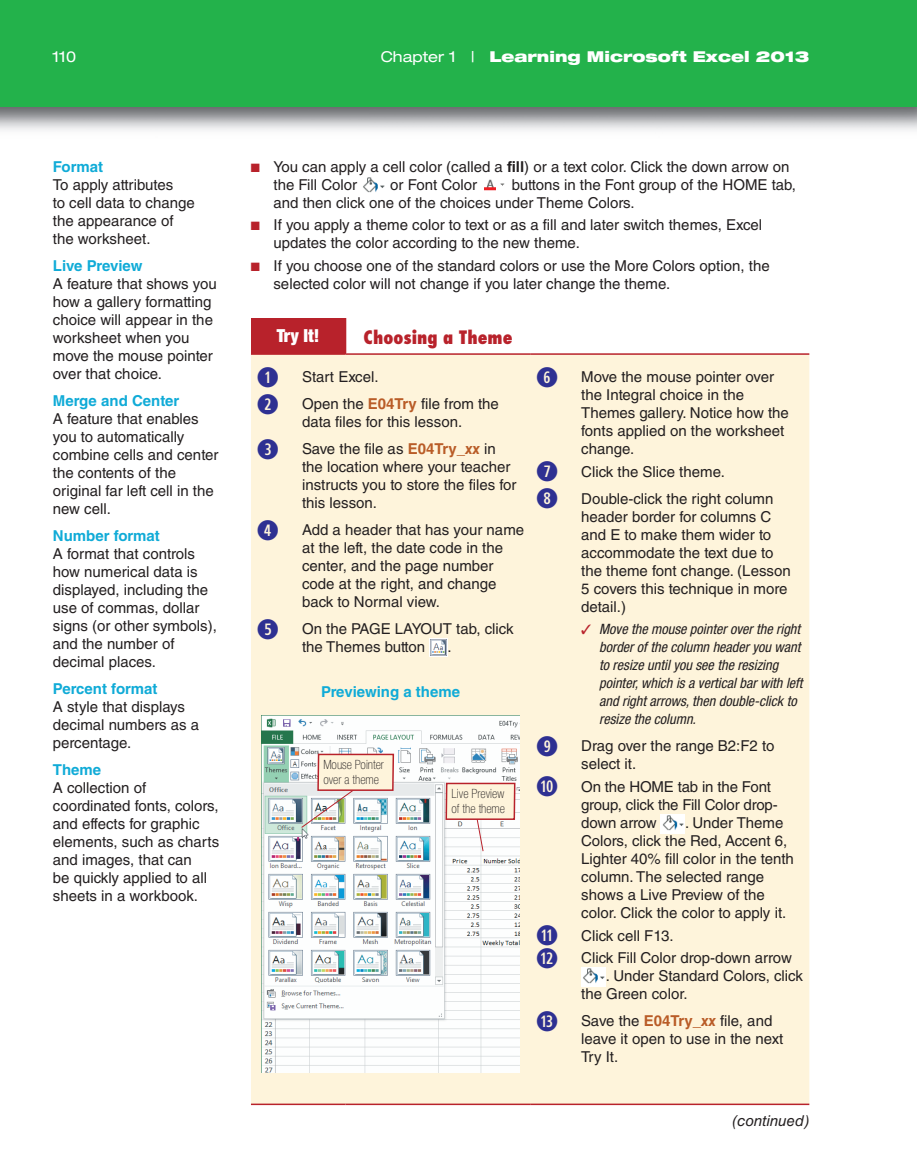
<style>
.page{position:relative;width:917px;height:1174px;background:#fff}
.page>*{position:absolute;margin:0;border:0;box-sizing:border-box;transform-origin:0 0}
.t1{font:700 27px "Combi Numerals";color:#2e3092}
.t2{font:800 condensed 18px "Futura Std";color:#b8222b}
.t3{font:900 condensed 18px "Helvetica Neue LT Std";color:#fff}
.t4{font:15px/18px "Helvetica LT Std";color:#231f20}
.t5{font:700 15px "Helvetica LT Std";color:#10abd7}
.t6{font:900 expanded 15px "Helvetica Neue LT Std";color:#fff}
.t7{font:italic 15px "Helvetica LT Std";color:#231f20}
.t8{font:expanded 15px "Helvetica Neue LT Std";color:#fff}
.t9{font:italic condensed 14.25px/18px "Helvetica Neue LT Std";color:#231f20}
.t10{font:100 condensed 12.75px/15px "Helvetica Neue LT Std";color:#231f20}
.s1{font-weight:400}
.s2{color:#b8222b}
.s3{font-weight:700}
.s4{font-family:"Combi Numerals";font-weight:700;font-size:27px;color:#2e3092}
.s5{font-weight:700;color:#b95c27}
.s6{font-weight:700;font-style:italic;color:#b95c27}
</style>
<div class="page">
<div style="left:0;top:0;width:916px;height:107px;background:#23b24b"></div>
<img style="left:363px;top:177px;width:22px;height:16px">
<img style="left:484px;top:179px;width:21px;height:12px">
<div style="left:251px;top:318px;width:94px;height:36px;background:#b8222b"></div>
<div style="left:251px;top:355px;width:558px;height:748px;background:#fef4db"></div>
<hr style="left:251px;top:353px;width:94px;height:2px;background:#b8222b">
<hr style="left:345px;top:318px;width:1px;height:35px;background:#b8222b">
<hr style="left:345px;top:353px;width:185px;height:2px;background:#b8222b">
<hr style="left:530px;top:353px;width:279px;height:2px;background:#b8222b">
<hr style="left:251px;top:1103px;width:94px;height:1px;background:#b8222b">
<hr style="left:345px;top:1103px;width:185px;height:1px;background:#b8222b">
<hr style="left:530px;top:1103px;width:279px;height:1px;background:#b8222b">
<img style="left:429px;top:639px;width:18px;height:18px">
<img style="left:262px;top:715px;width:257px;height:357px">
<img style="left:660px;top:814px;width:24px;height:19px">
<img style="left:581px;top:967px;width:24px;height:19px">
<img style="left:300px;top:752px;width:95px;height:76px">
<svg style="left:475px;top:819px;width:9px;height:33px"></svg>
<div style="left:446px;top:783px;width:68px;height:36px;background:#fef4db"></div>
<div style="left:445px;top:782px;width:70px;height:37px;border:2px solid #b8222b"></div>
<p class="t8" style="left:53px;top:48px;width:25px">110</p>
<p class="t6" style="left:381px;top:47px;width:430px"><span class="s1">Chapter 1 |</span> Learning Microsoft Excel 2013</p>
<p class="t5" style="left:53px;top:157px;width:52px">Format</p>
<p class="t4" style="left:53px;top:175px;width:143px">To apply attributes<br>to cell data to change the appearance of the worksheet.</p>
<p class="t5" style="left:53px;top:256px;width:91px">Live Preview</p>
<p class="t4" style="left:53px;top:274px;width:165px">A feature that shows you how a gallery formatting choice will appear in the worksheet when you move the mouse pointer over that choice.</p>
<p class="t5" style="left:53px;top:391px;width:128px">Merge and Center</p>
<p class="t4" style="left:53px;top:409px;width:167px">A feature that enables you to automatically combine cells and center the contents of the original far left cell in the new cell.</p>
<p class="t5" style="left:53px;top:526px;width:108px">Number format</p>
<p class="t4" style="left:53px;top:544px;width:165px">A format that controls how numerical data is displayed, including the use of commas, dollar signs (or other symbols), and the number of decimal places.</p>
<p class="t5" style="left:53px;top:679px;width:106px">Percent format</p>
<p class="t4" style="left:53px;top:697px;width:148px">A style that displays decimal numbers as a percentage.</p>
<p class="t5" style="left:53px;top:760px;width:50px">Theme</p>
<p class="t4" style="left:53px;top:778px;width:168px">A collection of coordinated fonts, colors, and effects for graphic elements, such as charts and images, that can<br>be quickly applied to all sheets in a workbook.</p>
<p class="t4" style="left:273px;top:157px;width:517px;text-indent:-22px"><span class="s2">■</span> You can apply a cell color (called a <span class="s3">fill</span>) or a text color. Click the down arrow on the Fill Color</p>
<p class="t4" style="left:273px;top:175px;width:524px;text-indent:238px">buttons in the Font group of the HOME tab, and then click one of the choices under Theme Colors.</p>
<p class="t4" style="left:273px;top:216px;width:490px;text-indent:-22px"><span class="s2">■</span> If you apply a theme color to text or as a fill and later switch themes, Excel updates the color according to the new theme.</p>
<p class="t4" style="left:273px;top:256px;width:497px;text-indent:-22px"><span class="s2">■</span> If you choose one of the standard colors or use the More Colors option, the selected color will not change if you later change the theme.</p>
<p class="t4" style="left:390px;top:175px;width:88px">or Font Color</p>
<p class="t3" style="left:277px;top:325px;width:44px">Try It!</p>
<p class="t2" style="left:363px;top:325px;width:150px">Choosing a Theme</p>
<p class="t4" style="left:257px;top:363px;width:243px;line-height:27px"><span class="s4">Q</span> Start Excel.<br><span class="s4">W</span> Open the <span class="s5">E04Try</span> file from the</p>
<p class="t4" style="left:257px;top:408px;width:240px;line-height:27px;text-indent:45px">data files for this lesson.<br><span class="s4">E</span> Save the file as <span class="s5">E04Try_</span><span class="s6">xx</span> in</p>
<p class="t4" style="left:302px;top:458px;width:216px">the location where your teacher instructs you to store the files for this lesson.</p>
<p class="t4" style="left:302px;top:521px;width:224px;text-indent:-45px"><span class="s4">R</span> Add a header that has your name at the left, the date code in the center, and the page number code at the right, and change back to Normal view.</p>
<p class="t4" style="left:302px;top:620px;width:213px;text-indent:-45px"><span class="s4">T</span> On the PAGE LAYOUT tab, click the Themes button</p>
<p class="t4" style="left:447px;top:638px;width:6px">.</p>
<p class="t5" style="left:321px;top:683px;width:141px">Previewing a theme</p>
<p class="t10" style="left:323px;top:757px;width:62px">Mouse Pointer over a theme</p>
<p class="t10" style="left:451px;top:786px;width:55px">Live Preview of the theme</p>
<p class="t4" style="left:581px;top:368px;width:209px;text-indent:-45px"><span class="s4">Y</span> Move the mouse pointer over the Integral choice in the<br>Themes gallery. Notice how the fonts applied on the worksheet change.</p>
<p class="t4" style="left:536px;top:458px;width:239px;line-height:27px"><span class="s4">U</span> Click the Slice theme.<br><span class="s4">I</span> Double-click the right column</p>
<p class="t4" style="left:581px;top:507px;width:211px">header border for columns C and E to make them wider to accommodate the text due to the theme font change. (Lesson<br>5 covers this technique in more detail.)</p>
<p class="t9" style="left:599px;top:620px;width:205px;text-indent:-18px"><span class="s2">✓</span> Move the mouse pointer over the right border of the column header you want to resize until you see the resizing pointer, which is a vertical bar with left and right arrows, then double-click to resize the column.</p>
<p class="t4" style="left:581px;top:737px;width:195px;text-indent:-45px"><span class="s4">O</span> Drag over the range B2:F2 to select it.</p>
<p class="t4" style="left:581px;top:777px;width:198px;text-indent:-45px"><span class="s4">A</span> On the HOME tab in the Font group, click the Fill Color drop&shy;down arrow</p>
<p class="t4" style="left:581px;top:813px;width:214px;text-indent:104px">. Under Theme<br>Colors, click the Red, Accent 6,<br>Lighter 40% fill color in the tenth column. The selected range shows a Live Preview of the color. Click the color to apply it.</p>
<p class="t4" style="left:536px;top:926px;width:139px"><span class="s4">S</span> Click cell F13.</p>
<h1 class="t1" style="left:536px;top:947px;width:24px">D</h1>
<p class="t4" style="left:581px;top:948px;width:212px">Click Fill Color drop-down arrow</p>
<p class="t4" style="left:606px;top:966px;width:198px">. Under Standard Colors, click</p>
<p class="t4" style="left:581px;top:984px;width:108px">the Green color.</p>
<p class="t4" style="left:581px;top:1011px;width:204px;text-indent:-45px"><span class="s4">F</span> Save the <span class="s5">E04Try_</span><span class="s6">xx</span> file, and leave it open to use in the next<br>Try It.</p>
<p class="t7" style="left:732px;top:1111px;width:78px">(continued)</p>
</div>
